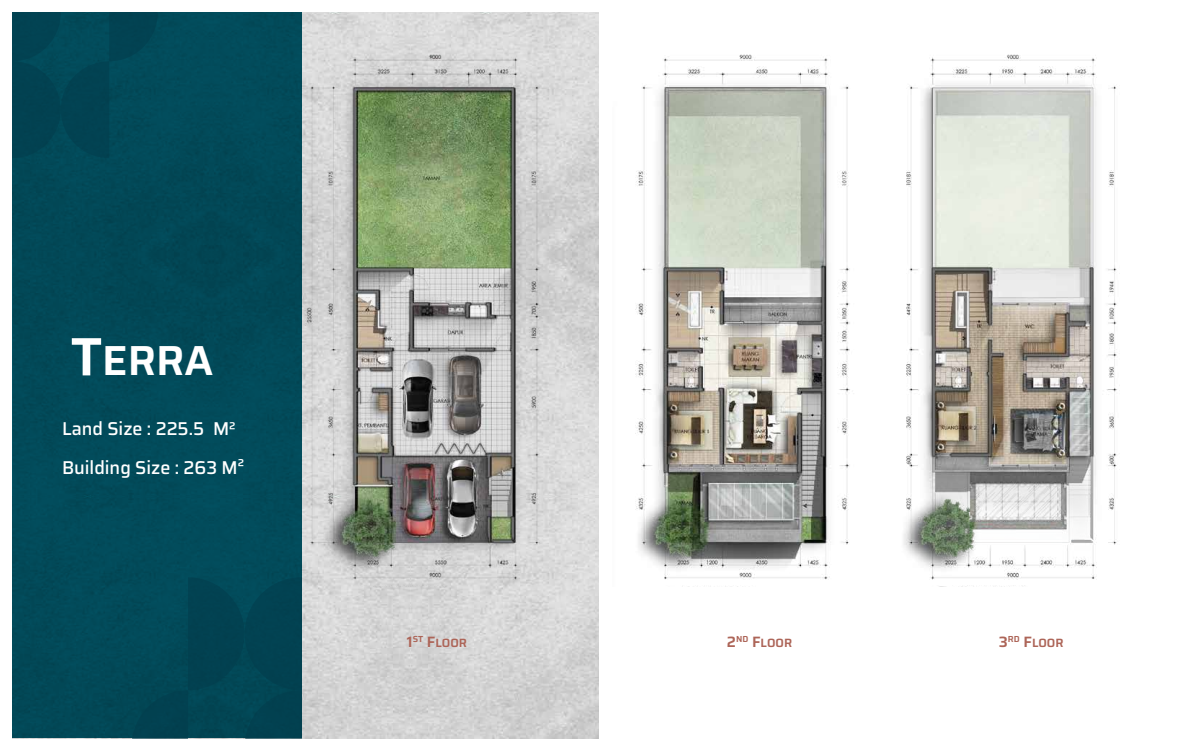
<style>
.page{position:relative;width:1182px;height:751px;background:#fff}
.page>*{position:absolute;margin:0;border:0;box-sizing:border-box;transform-origin:0 0}
.t1{font:100 42px "Saira";color:#fff}
.t2{font:100 18.6px/38.3px "Saira";color:#fff;scale:.96 1}
.t3{font:100 12px "Saira";color:#ad6558}
.s1{font-size:54.1px}
.s2{font-size:15px}
</style>
<div class="page">
<img style="left:301px;top:13px;width:297px;height:725px">
<div style="left:12px;top:13px;width:289px;height:725px;background:#024958"></div>
<img style="left:635px;top:54px;width:482px;height:532px">
<img style="left:297px;top:49px;width:270px;height:537px">
<h1 class="t1" style="left:71px;top:326px;width:144px"><span class="s1">T</span>ERRA</h1>
<p class="t2" style="left:62px;top:409px;width:191px">Land Size : 225.5 M2<br>Building Size : 263 M²</p>
<p class="t3" style="left:407px;top:632px;width:62px"><span class="s2">1</span><sup>ST</sup> <span class="s2">F</span>LOOR</p>
<p class="t3" style="left:727px;top:632px;width:67px"><span class="s2">2</span><sup>ND</sup> <span class="s2">F</span>LOOR</p>
<p class="t3" style="left:998px;top:632px;width:66px"><span class="s2">3</span><sup>RD</sup> <span class="s2">F</span>LOOR</p>
</div>
